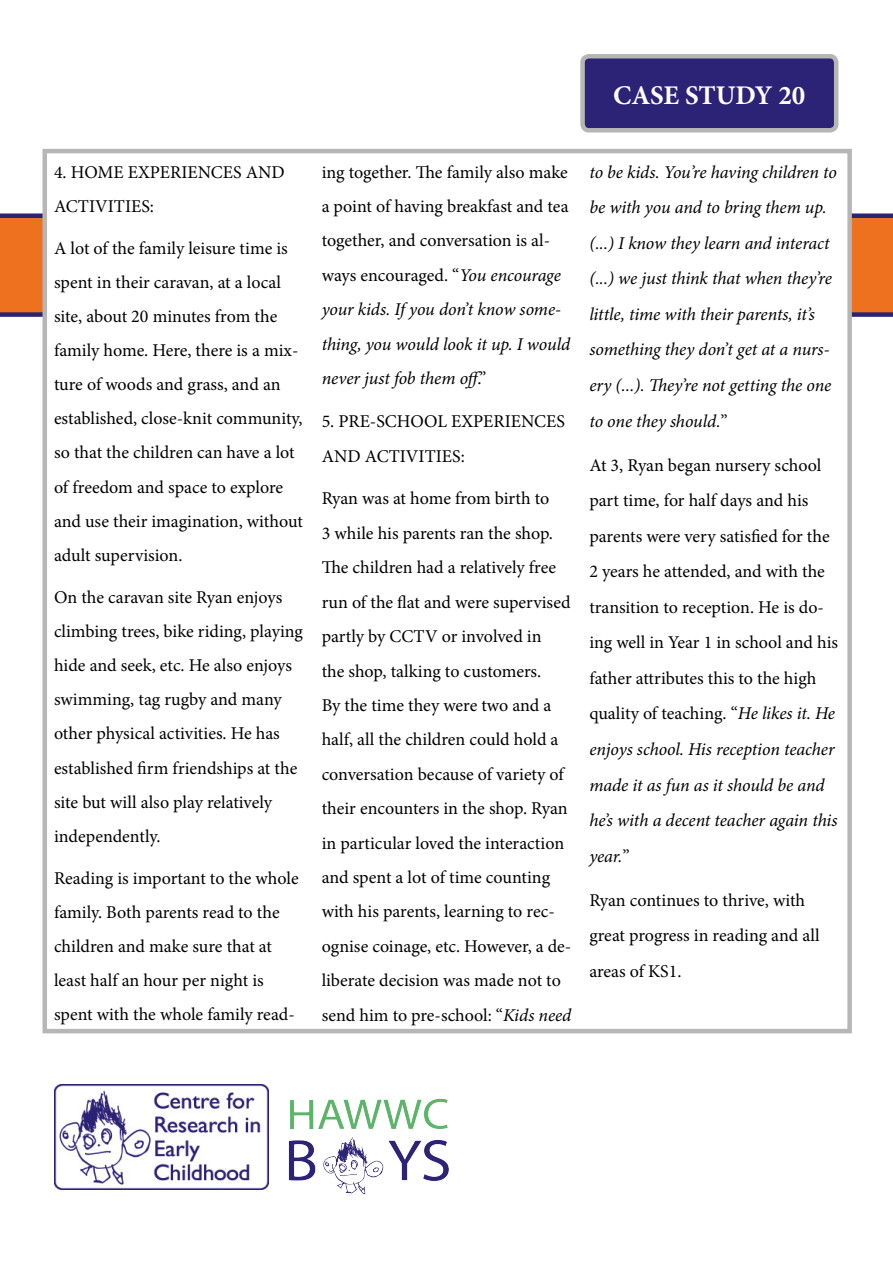
<style>
.page{position:relative;width:893px;height:1263px;background:#fff}
.page>*{position:absolute;margin:0;border:0;box-sizing:border-box;transform-origin:0 0}
.t1{font:700 27px "Minion Pro";letter-spacing:-.005em;color:#fff}
.t2{font:18px/34.3px "Minion Pro";color:#000}
.t3{font:italic 18px/35.5px "Minion Pro";letter-spacing:-.01em;color:#000}
.s1{font-style:italic}
.s2{font-style:normal}
</style>
<div class="page">
<svg style="left:0;top:213px;width:893px;height:104px"></svg>
<div style="left:43px;top:149px;width:809px;height:884px;background:#fff;border:4px solid #b7b6b6"></div>
<img style="left:54px;top:1084px;width:215px;height:106px">
<img style="left:288px;top:1098px;width:161px;height:96px">
<div style="left:583px;top:56px;width:253px;height:74px;background:#2c2276;border-radius:6px"></div>
<div style="left:580px;top:54px;width:258px;height:79px;border:4px solid #b7b6b6;border-radius:6px"></div>
<h1 class="t1" style="left:613px;top:76px;width:194px">CASE STUDY 20</h1>
<p class="t2" style="left:54px;top:155px;width:232px">4. HOME EXPERIENCES AND<br>ACTIVITIES:</p>
<p class="t2" style="left:54px;top:231px;width:250px">A lot of the family leisure time is spent in their caravan, at a local site, about 20 minutes from the family home. Here, there is a mix&shy;ture of woods and grass, and an established, close-knit community, so that the children can have a lot of freedom and space to explore and use their imagination, without adult supervision.</p>
<p class="t2" style="left:54px;top:580px;width:251px">On the caravan site Ryan enjoys climbing trees, bike riding, playing hide and seek, etc. He also enjoys swimming, tag rugby and many other physical activities. He has established firm friendships at the site but will also play relatively independently.</p>
<p class="t2" style="left:54px;top:861px;width:246px">Reading is important to the whole family. Both parents read to the children and make sure that at least half an hour per night is spent with the whole family read-</p>
<p class="t2" style="left:322px;top:155px;width:250px">ing together. The family also make a point of having breakfast and tea together, and conversation is al&shy;ways encouraged. “<span class="s1">You encourage your kids. If you don’t know some&shy;thing, you would look it up. I would never just fob them off</span>.”</p>
<p class="t2" style="left:322px;top:404px;width:245px">5. PRE-SCHOOL EXPERIENCES<br>AND ACTIVITIES:</p>
<p class="t2" style="left:322px;top:482px;width:251px">Ryan was at home from birth to<br>3 while his parents ran the shop.<br>The children had a relatively free run of the flat and were supervised partly by CCTV or involved in<br>the shop, talking to customers.<br>By the time they were two and a half, all the children could hold a conversation because of variety of their encounters in the shop. Ryan in particular loved the interaction and spent a lot of time counting with his parents, learning to rec&shy;ognise coinage, etc. However, a de&shy;liberate decision was made not to send him to pre-school: “<span class="s1">Kids need</span></p>
<p class="t3" style="left:589px;top:154px;width:249px">to be kids. You’re having children to be with you and to bring them up. (...) I know they learn and interact (...) we just think that when they’re little, time with their parents, it’s something they don’t get at a nurs&shy;ery (...). They’re not getting the one to one they should.<span class="s2">”</span></p>
<p class="t2" style="left:589px;top:447px;width:250px;line-height:35.5px">At 3, Ryan began nursery school part time, for half days and his parents were very satisfied for the<br>2 years he attended, and with the transition to reception. He is do&shy;ing well in Year 1 in school and his father attributes this to the high quality of teaching. “<span class="s1">He likes it. He enjoys school. His reception teacher made it as fun as it should be and he’s with a decent teacher again this year.</span>”</p>
<p class="t2" style="left:589px;top:882px;width:232px;line-height:35.5px">Ryan continues to thrive, with great progress in reading and all areas of KS1.</p>
</div>
